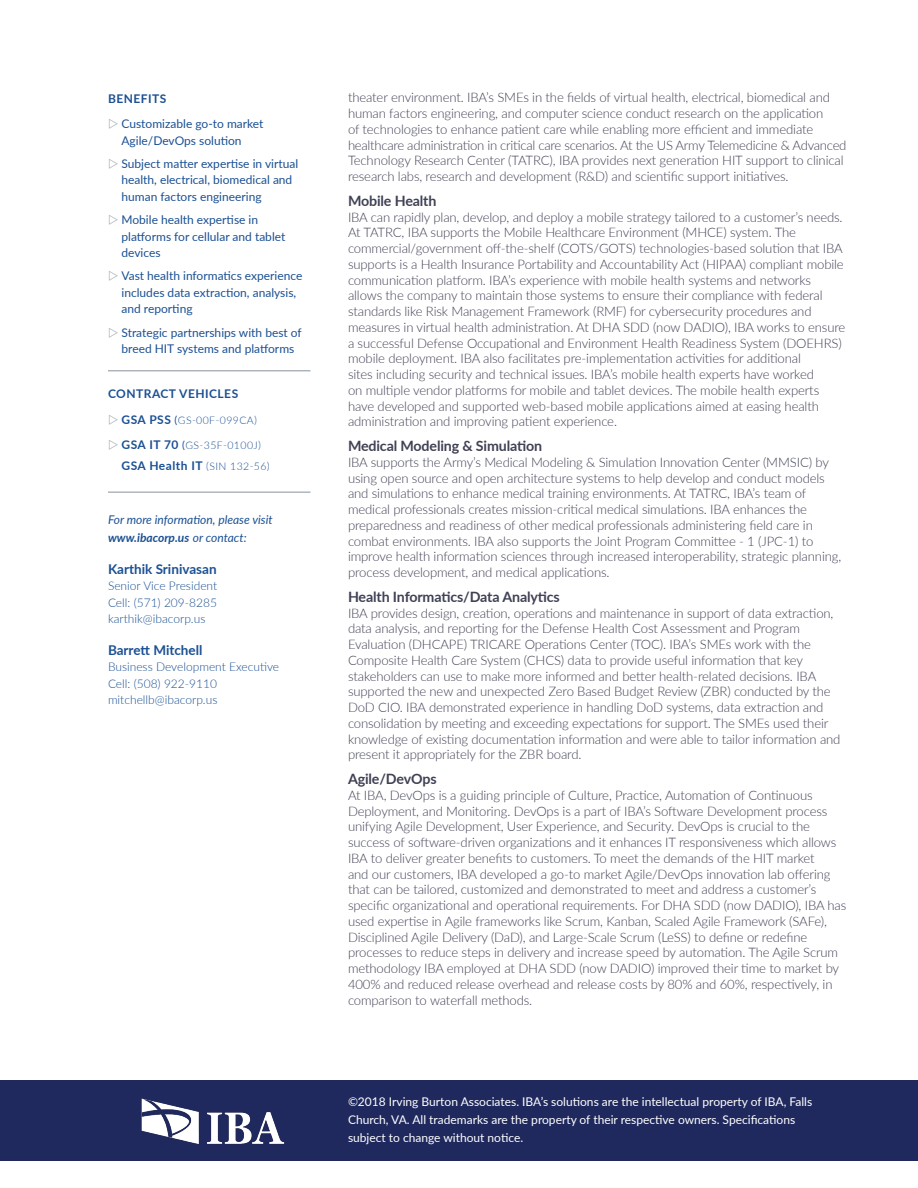
<style>
.page{position:relative;width:918px;height:1188px;background:#fff}
.page>*{position:absolute;margin:0;border:0;box-sizing:border-box;transform-origin:0 0}
.Text_Body{font:700 14.25px "Lato";letter-spacing:-.01em;color:#3f4154}
.Sidebar_Head{font:700 13.5px "Lato";color:#1b5093}
.Text_Body-2{font:300 13.2px/15.8px "Lato";letter-spacing:-.01em;color:#3f4154}
.t1{font:12px/16.5px "Lato";color:#1b5093}
.IBA_DS_Footer_Text{font:12px/18px "Lato";color:#fff}
.Sidebar_Head-2{font:300 12px/16.5px "Lato";color:#1b5093;text-align:justify}
.Sidebar_Head-3{font:italic 12px/18px "Lato";color:#1b5093}
.IBA_DS_Sidebar_Head{font:700 12px "Lato";letter-spacing:.04em;color:#1b5093}
.t2{font:300 10.5px "Lato";letter-spacing:.04em;color:#1b5093}
.s1{font-weight:700;font-size:12px}
.s2{font-weight:400}
.s3{font-weight:300;font-size:10.5px}
.s4{font-weight:700}
</style>
<div class="page">
<div style="left:0;top:1080px;width:918px;height:81px;background:#20295d"></div>
<img style="left:141px;top:1098px;width:144px;height:46px">
<hr style="left:108px;top:370px;width:202px;height:1px;background:#88919c">
<hr style="left:108px;top:492px;width:202px;height:1px;background:#88919c">
<p class="IBA_DS_Sidebar_Head" style="left:108px;top:89px;width:60px">BENEFITS</p>
<p class="t1" style="left:122px;top:115px;width:144px">Customizable go-to market<br>Agile/DevOps solution</p>
<p class="t1" style="left:122px;top:155px;width:178px">Subject matter expertise in virtual health, electrical, biomedical and human factors engineering</p>
<p class="t1" style="left:122px;top:211px;width:165px">Mobile health expertise in platforms for cellular and tablet devices</p>
<p class="t1" style="left:122px;top:267px;width:183px">Vast health informatics experience includes data extraction, analysis, and reporting</p>
<p class="t1" style="left:122px;top:324px;width:182px">Strategic partnerships with best of breed HIT systems and platforms</p>
<p class="IBA_DS_Sidebar_Head" style="left:108px;top:385px;width:132px">CONTRACT VEHICLES</p>
<p class="t2" style="left:122px;top:413px;width:137px"><span class="s1">GSA PSS</span> <span class="s2">(</span>GS-00F-099CA)</p>
<p class="t2" style="left:122px;top:438px;width:141px"><span class="s1">GSA IT 70</span> <span class="s2">(</span>GS-35F-0100J)</p>
<p class="IBA_DS_Sidebar_Head" style="left:122px;top:457px;width:150px">GSA Health IT <span class="s3">(SIN 132-56)</span></p>
<p class="Sidebar_Head-3" style="left:108px;top:510px;width:166px">For more information, please visit <span class="s4">www.ibacorp.us</span> or contact:</p>
<p class="Sidebar_Head" style="left:108px;top:559px;width:110px">Karthik Srinivasan</p>
<p class="Sidebar_Head-2" style="left:108px;top:577px;width:111px">Senior Vice President Cell: (571) 209-8285 karthik@ibacorp.us</p>
<p class="Sidebar_Head" style="left:108px;top:640px;width:96px">Barrett Mitchell</p>
<p class="Sidebar_Head-2" style="left:108px;top:658px;width:173px;text-align:left">Business Development Executive<br>Cell: (508) 922-9110 mitchellb@ibacorp.us</p>
<p class="Text_Body-2" style="left:348px;top:89px;width:500px">theater environment. IBA’s SMEs in the fields of virtual health, electrical, biomedical and human factors engineering, and computer science conduct research on the application<br>of technologies to enhance patient care while enabling more efficient and immediate healthcare administration in critical care scenarios. At the US Army Telemedicine &amp; Advanced Technology Research Center (TATRC), IBA provides next generation HIT support to clinical research labs, research and development (R&amp;D) and scientific support initiatives.</p>
<p class="Text_Body" style="left:348px;top:190px;width:90px">Mobile Health</p>
<p class="Text_Body-2" style="left:348px;top:208px;width:499px">IBA can rapidly plan, develop, and deploy a mobile strategy tailored to a customer’s needs.<br>At TATRC, IBA supports the Mobile Healthcare Environment (MHCE) system. The commercial/government off-the-shelf (COTS/GOTS) technologies-based solution that IBA supports is a Health Insurance Portability and Accountability Act (HIPAA) compliant mobile communication platform. IBA’s experience with mobile health systems and networks allows the company to maintain those systems to ensure their compliance with federal standards like Risk Management Framework (RMF) for cybersecurity procedures and measures in virtual health administration. At DHA SDD (now DADIO), IBA works to ensure a successful Defense Occupational and Environment Health Readiness System (DOEHRS) mobile deployment. IBA also facilitates pre-implementation activities for additional<br>sites including security and technical issues. IBA’s mobile health experts have worked<br>on multiple vendor platforms for mobile and tablet devices. The mobile health experts have developed and supported web-based mobile applications aimed at easing health administration and improving patient experience.</p>
<p class="Text_Body" style="left:348px;top:435px;width:196px">Medical Modeling &amp; Simulation</p>
<p class="Text_Body-2" style="left:348px;top:454px;width:495px">IBA supports the Army’s Medical Modeling &amp; Simulation Innovation Center (MMSIC) by using open source and open architecture systems to help develop and conduct models and simulations to enhance medical training environments. At TATRC, IBA’s team of medical professionals creates mission-critical medical simulations. IBA enhances the preparedness and readiness of other medical professionals administering field care in combat environments. IBA also supports the Joint Program Committee - 1 (JPC-1) to improve health information sciences through increased interoperability, strategic planning, process development, and medical applications.</p>
<p class="Text_Body" style="left:348px;top:586px;width:213px">Health Informatics/Data Analytics</p>
<p class="Text_Body-2" style="left:348px;top:604px;width:494px">IBA provides design, creation, operations and maintenance in support of data extraction, data analysis, and reporting for the Defense Health Cost Assessment and Program Evaluation (DHCAPE) TRICARE Operations Center (TOC). IBA’s SMEs work with the Composite Health Care System (CHCS) data to provide useful information that key stakeholders can use to make more informed and better health-related decisions. IBA supported the new and unexpected Zero Based Budget Review (ZBR) conducted by the DoD CIO. IBA demonstrated experience in handling DoD systems, data extraction and consolidation by meeting and exceeding expectations for support. The SMEs used their knowledge of existing documentation information and were able to tailor information and present it appropriately for the ZBR board.</p>
<p class="Text_Body" style="left:348px;top:768px;width:90px">Agile/DevOps</p>
<p class="Text_Body-2" style="left:348px;top:787px;width:500px">At IBA, DevOps is a guiding principle of Culture, Practice, Automation of Continuous Deployment, and Monitoring. DevOps is a part of IBA’s Software Development process unifying Agile Development, User Experience, and Security. DevOps is crucial to the success of software-driven organizations and it enhances IT responsiveness which allows IBA to deliver greater benefits to customers. To meet the demands of the HIT market<br>and our customers, IBA developed a go-to market Agile/DevOps innovation lab offering that can be tailored, customized and demonstrated to meet and address a customer’s specific organizational and operational requirements. For DHA SDD (now DADIO), IBA has used expertise in Agile frameworks like Scrum, Kanban, Scaled Agile Framework (SAFe), Disciplined Agile Delivery (DaD), and Large-Scale Scrum (LeSS) to define or redefine processes to reduce steps in delivery and increase speed by automation. The Agile Scrum methodology IBA employed at DHA SDD (now DADIO) improved their time to market by 400% and reduced release overhead and release costs by 80% and 60%, respectively, in comparison to waterfall methods.</p>
<p class="IBA_DS_Footer_Text" style="left:348px;top:1092px;width:466px">©2018 Irving Burton Associates. IBA’s solutions are the intellectual property of IBA, Falls<br>Church, VA. All trademarks are the property of their respective owners. Specifications subject to change without notice.</p>
</div>
